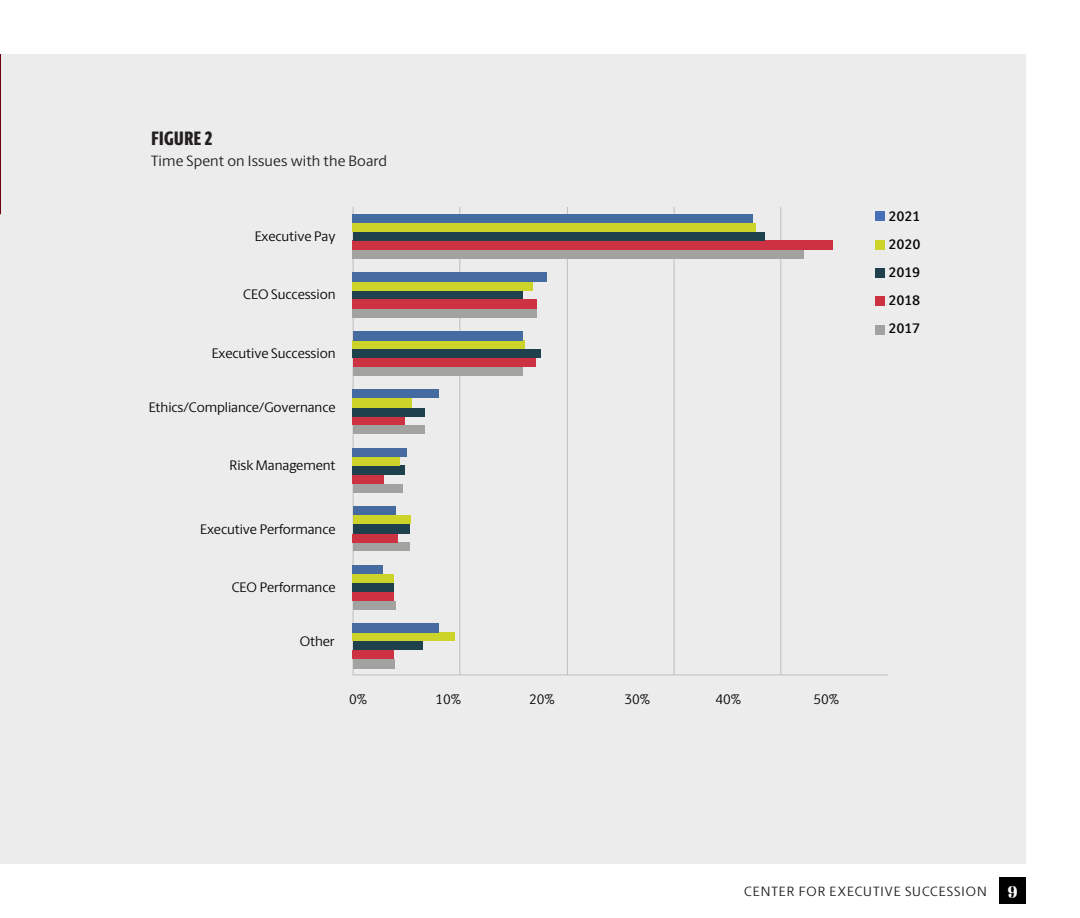
<style>
.page{position:relative;width:1080px;height:918px;background:#fff}
.page>*{position:absolute;margin:0;border:0;box-sizing:border-box;transform-origin:0 0}
.t1{font:800 19.5px "Berlingske Sans X Cn";letter-spacing:.025em;color:#231f20}
.t2{font:15px "Berlingske Sans";letter-spacing:.005em;color:#231f20}
.t3{font:15px "Karlie Extras";color:#fff}
.t4{font:13.8px "Berlingske Sans";letter-spacing:-.005em;color:#040503}
.t5{font:600 13.8px/28.2px "Berlingske Sans";letter-spacing:-.005em;color:#040503;text-align:justify}
.t6{font:13.5px "Berlingske Sans";letter-spacing:.075em;color:#231f20}
</style>
<div class="page">
<div style="left:999px;top:878px;width:27px;height:26px;background:#000"></div>
<div style="left:0;top:54px;width:1026px;height:810px;background:#ececec"></div>
<svg style="left:352px;top:207px;width:537px;height:469px"></svg>
<div style="left:353px;top:250px;width:451px;height:9px;background:#a2a2a1"></div>
<div style="left:353px;top:309px;width:184px;height:9px;background:#a2a2a1"></div>
<div style="left:353px;top:367px;width:169px;height:9px;background:#a2a2a1"></div>
<div style="left:353px;top:425px;width:71px;height:9px;background:#a2a2a1"></div>
<div style="left:353px;top:484px;width:50px;height:9px;background:#a2a2a1"></div>
<div style="left:353px;top:542px;width:57px;height:9px;background:#a2a2a1"></div>
<div style="left:353px;top:601px;width:43px;height:9px;background:#a2a2a1"></div>
<div style="left:353px;top:659px;width:42px;height:9px;background:#a2a2a1"></div>
<div style="left:353px;top:241px;width:480px;height:9px;background:#cd3243"></div>
<div style="left:353px;top:299px;width:184px;height:10px;background:#cd3243"></div>
<div style="left:353px;top:358px;width:182px;height:9px;background:#cd3243"></div>
<div style="left:353px;top:416px;width:52px;height:9px;background:#cd3243"></div>
<div style="left:353px;top:475px;width:31px;height:9px;background:#cd3243"></div>
<div style="left:353px;top:534px;width:45px;height:8px;background:#cd3243"></div>
<div style="left:353px;top:591px;width:41px;height:10px;background:#cd3243"></div>
<div style="left:353px;top:650px;width:41px;height:9px;background:#cd3243"></div>
<div style="left:353px;top:232px;width:412px;height:9px;background:#1f414d"></div>
<div style="left:353px;top:291px;width:170px;height:8px;background:#1f414d"></div>
<div style="left:353px;top:349px;width:188px;height:9px;background:#1f414d"></div>
<div style="left:353px;top:408px;width:72px;height:8px;background:#1f414d"></div>
<div style="left:353px;top:465px;width:52px;height:10px;background:#1f414d"></div>
<div style="left:353px;top:524px;width:57px;height:10px;background:#1f414d"></div>
<div style="left:353px;top:583px;width:41px;height:8px;background:#1f414d"></div>
<div style="left:353px;top:641px;width:70px;height:9px;background:#1f414d"></div>
<div style="left:353px;top:223px;width:403px;height:9px;background:#ccd329"></div>
<div style="left:353px;top:282px;width:180px;height:9px;background:#ccd329"></div>
<div style="left:353px;top:340px;width:172px;height:9px;background:#ccd329"></div>
<div style="left:353px;top:398px;width:59px;height:10px;background:#ccd329"></div>
<div style="left:353px;top:457px;width:47px;height:8px;background:#ccd329"></div>
<div style="left:353px;top:515px;width:57px;height:9px;background:#ccd329"></div>
<div style="left:353px;top:574px;width:41px;height:9px;background:#ccd329"></div>
<div style="left:353px;top:633px;width:102px;height:8px;background:#ccd329"></div>
<div style="left:353px;top:214px;width:400px;height:9px;background:#456ba1"></div>
<div style="left:353px;top:272px;width:194px;height:10px;background:#456ba1"></div>
<div style="left:353px;top:331px;width:169px;height:9px;background:#456ba1"></div>
<div style="left:353px;top:389px;width:86px;height:9px;background:#456ba1"></div>
<div style="left:353px;top:448px;width:54px;height:9px;background:#456ba1"></div>
<div style="left:353px;top:507px;width:43px;height:8px;background:#456ba1"></div>
<div style="left:353px;top:565px;width:30px;height:9px;background:#456ba1"></div>
<div style="left:353px;top:623px;width:86px;height:10px;background:#456ba1"></div>
<svg style="left:0;top:54px;width:1px;height:161px"></svg>
<p class="t1" style="left:152px;top:123px;width:63px">FIGURE 2</p>
<p class="t2" style="left:151px;top:150px;width:237px">Time Spent on Issues with the Board</p>
<p class="t4" style="left:255px;top:226px;width:82px">Executive Pay</p>
<p class="t4" style="left:243px;top:285px;width:94px">CEO Succession</p>
<p class="t4" style="left:212px;top:343px;width:125px">Executive Succession</p>
<p class="t4" style="left:149px;top:398px;width:188px">Ethics/Compliance/Governance</p>
<p class="t4" style="left:230px;top:456px;width:107px">Risk Management</p>
<p class="t4" style="left:200px;top:519px;width:137px">Executive Performance</p>
<p class="t4" style="left:232px;top:578px;width:105px">CEO Performance</p>
<p class="t4" style="left:300px;top:631px;width:36px">Other</p>
<p class="t4" style="left:349px;top:689px;width:20px">0%</p>
<p class="t4" style="left:435px;top:689px;width:27px">10%</p>
<p class="t4" style="left:529px;top:689px;width:27px">20%</p>
<p class="t4" style="left:624px;top:689px;width:27px">30%</p>
<p class="t4" style="left:715px;top:689px;width:27px">40%</p>
<p class="t4" style="left:813px;top:689px;width:27px">50%</p>
<p class="t5" style="left:888px;top:201px;width:34px">2021<br>2020<br>2019<br>2018<br>2017</p>
<p class="t6" style="left:744px;top:882px;width:244px">CENTER FOR EXECUTIVE SUCCESSION</p>
<p class="t3" style="left:1008px;top:885px;width:11px">9</p>
</div>
